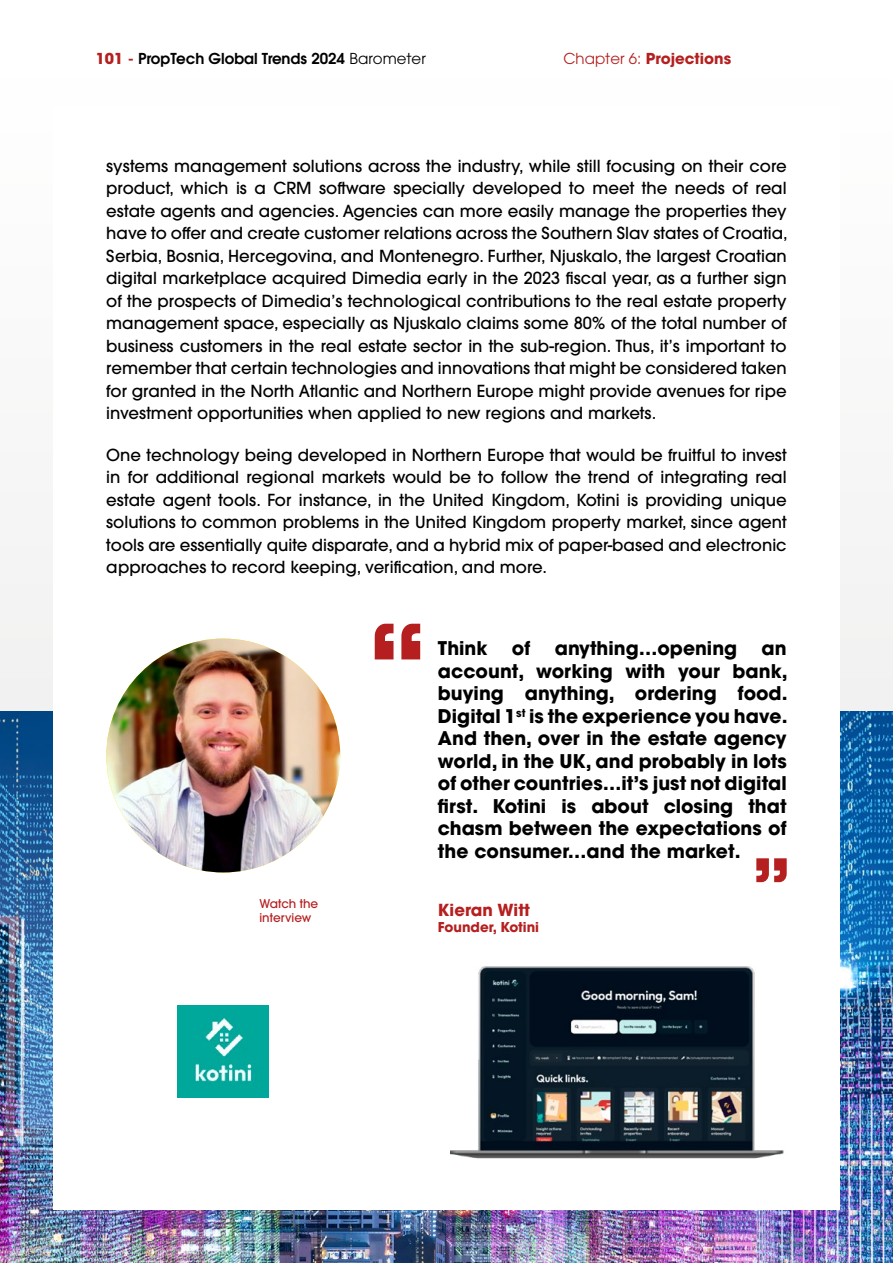
<style>
.page{position:relative;width:893px;height:1263px;background:#fff}
.page>*{position:absolute;margin:0;border:0;box-sizing:border-box;transform-origin:0 0}
.Citation{font:700 18.75px/22.5px "ITC Avant Garde Pro";color:#000;text-align:justify}
.Texte{font:500 16.5px/22.5px "ITC Avant Garde Pro";color:#000;text-align:justify}
.Nom_citation{font:700 16.5px "ITC Avant Garde Pro";color:#b51f1f}
.t1{font:600 15px "ITC Avant Garde Pro";color:#000}
.t2{font:700 15px "ITC Avant Garde Pro";color:#b51f1f}
.Fonction_citation{font:700 13.5px "ITC Avant Garde Pro";color:#b51f1f}
.Texte-2{font:500 12px/13.5px "ITC Avant Garde Pro";color:#b51f1f}
.s1{font-weight:700;color:#b51f1f}
.s2{color:#b51f1f}
.s3{font-weight:400}
</style>
<div class="page">
<img style="left:0;top:710px;width:893px;height:553px">
<div style="left:53px;top:106px;width:787px;height:1104px;background:#fff"></div>
<svg style="left:375px;top:624px;width:45px;height:35px"></svg>
<svg style="left:756px;top:858px;width:31px;height:24px"></svg>
<img style="left:106px;top:639px;width:234px;height:233px;border-radius:117px">
<img style="left:451px;top:966px;width:333px;height:193px">
<img style="left:178px;top:1006px;width:91px;height:91px">
<p class="t1" style="left:96px;top:49px;width:332px"><span class="s1">101</span> <span class="s2">-</span> PropTech Global Trends 2024 <span class="s3">Barometer</span></p>
<p class="t2" style="left:563px;top:49px;width:169px"><span class="s3">Chapter 6:</span> Projections</p>
<p class="Texte" style="left:106px;top:154px;width:683px">systems management solutions across the industry, while still focusing on their core product, which is a CRM software specially developed to meet the needs of real estate agents and agencies. Agencies can more easily manage the properties they have to offer and create customer relations across the Southern Slav states of Croatia, Serbia, Bosnia, Hercegovina, and Montenegro. Further, Njuskalo, the largest Croatian digital marketplace acquired Dimedia early in the 2023 fiscal year, as a further sign of the prospects of Dimedia’s technological contributions to the real estate property management space, especially as Njuskalo claims some 80% of the total number of business customers in the real estate sector in the sub-region. Thus, it’s important to remember that certain technologies and innovations that might be considered taken for granted in the North Atlantic and Northern Europe might provide avenues for ripe investment opportunities when applied to new regions and markets.</p>
<p class="Texte" style="left:106px;top:443px;width:682px">One technology being developed in Northern Europe that would be fruitful to invest in for additional regional markets would be to follow the trend of integrating real estate agent tools. For instance, in the United Kingdom, Kotini is providing unique solutions to common problems in the United Kingdom property market, since agent tools are essentially quite disparate, and a hybrid mix of paper-based and electronic approaches to record keeping, verification, and more.</p>
<p class="Texte-2" style="left:259px;top:897px;width:60px">Watch the interview</p>
<p class="Citation" style="left:438px;top:637px;width:51px">Think</p>
<p class="Citation" style="left:512px;top:637px;width:20px">of</p>
<p class="Citation" style="left:555px;top:637px;width:184px">anything…opening</p>
<p class="Citation" style="left:438px;top:637px;width:351px;text-indent:324px">an account, working with your bank, buying anything, ordering food.<br>Digital 1<sup>st</sup> is the experience you have.<br>And then, over in the estate agency world, in the UK, and probably in lots of other countries…it’s just not digital first. Kotini is about closing that chasm between the expectations of the consumer…and the market.</p>
<p class="Nom_citation" style="left:438px;top:898px;width:94px">Kieran Witt</p>
<p class="Fonction_citation" style="left:438px;top:918px;width:103px">Founder, Kotini</p>
</div>
